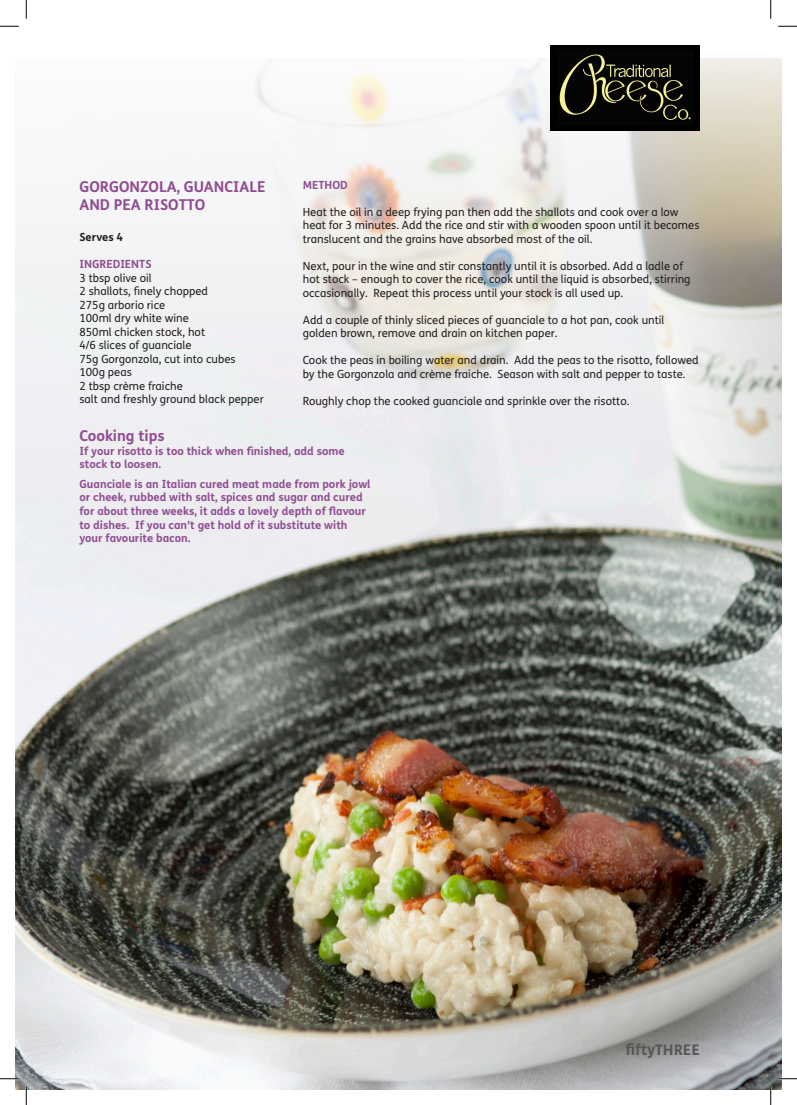
<style>
.page{position:relative;width:797px;height:1105px;background:#fff}
.page>*{position:absolute;margin:0;border:0;box-sizing:border-box;transform-origin:0 0}
.t1{font:700 15px "FS Me";color:#904e92}
.t2{font:700 15px "Kohinoor Bangla";color:#57585a}
.t3{font:11.25px/13.5px "FS Me";color:#231f20}
.t4{font:700 11.25px/13.5px "FS Me";color:#904e92}
.t5{font:700 11.25px "FS Me";color:#231f20}
</style>
<div class="page">
<img style="left:16px;top:58px;width:765px;height:1031px">
<img style="left:551px;top:46px;width:148px;height:85px">
<svg style="left:0;top:25px;width:19px;height:2px"></svg>
<svg style="left:778px;top:25px;width:19px;height:2px"></svg>
<svg style="left:0;top:1078px;width:19px;height:1px"></svg>
<svg style="left:778px;top:1078px;width:19px;height:1px"></svg>
<svg style="left:25px;top:0;width:2px;height:19px"></svg>
<svg style="left:25px;top:1086px;width:2px;height:19px"></svg>
<svg style="left:770px;top:0;width:1px;height:19px"></svg>
<svg style="left:770px;top:1086px;width:1px;height:19px"></svg>
<p class="t1" style="left:79px;top:175px;width:188px">GORGONZOLA, GUANCIALE</p>
<p class="t1" style="left:79px;top:193px;width:127px">AND PEA RISOTTO</p>
<p class="t5" style="left:79px;top:228px;width:45px">Serves 4</p>
<p class="t4" style="left:79px;top:257px;width:74px">INGREDIENTS</p>
<p class="t3" style="left:79px;top:271px;width:74px">3 tbsp olive oil</p>
<p class="t3" style="left:79px;top:284px;width:130px">2 shallots, finely chopped</p>
<p class="t3" style="left:79px;top:298px;width:87px">275g arborio rice</p>
<p class="t3" style="left:79px;top:311px;width:111px">100ml dry white wine</p>
<p class="t3" style="left:79px;top:325px;width:127px">850ml chicken stock, hot</p>
<p class="t3" style="left:79px;top:338px;width:114px">4/6 slices of guanciale</p>
<p class="t3" style="left:79px;top:352px;width:158px">75g Gorgonzola, cut into cubes</p>
<p class="t3" style="left:79px;top:365px;width:54px">100g peas</p>
<p class="t3" style="left:79px;top:379px;width:105px">2 tbsp crème fraiche</p>
<p class="t3" style="left:79px;top:392px;width:186px">salt and freshly ground black pepper</p>
<p class="t4" style="left:303px;top:178px;width:46px">METHOD</p>
<p class="t3" style="left:303px;top:205px;width:398px">Heat the oil in a deep frying pan then add the shallots and cook over a low heat for 3 minutes. Add the rice and stir with a wooden spoon until it becomes translucent and the grains have absorbed most of the oil.</p>
<p class="t3" style="left:303px;top:259px;width:389px">Next, pour in the wine and stir constantly until it is absorbed. Add a ladle of hot stock – enough to cover the rice, cook until the liquid is absorbed, stirring occasionally. Repeat this process until your stock is all used up.</p>
<p class="t3" style="left:303px;top:313px;width:363px">Add a couple of thinly sliced pieces of guanciale to a hot pan, cook until golden brown, remove and drain on kitchen paper.</p>
<p class="t3" style="left:303px;top:353px;width:397px">Cook the peas in boiling water and drain. Add the peas to the risotto, followed by the Gorgonzola and crème fraiche. Season with salt and pepper to taste.</p>
<p class="t3" style="left:303px;top:394px;width:328px">Roughly chop the cooked guanciale and sprinkle over the risotto.</p>
<p class="t1" style="left:79px;top:425px;width:87px">Cooking tips</p>
<p class="t4" style="left:79px;top:444px;width:267px">If your risotto is too thick when finished, add some stock to loosen.</p>
<p class="t4" style="left:79px;top:477px;width:293px">Guanciale is an Italian cured meat made from pork jowl or cheek, rubbed with salt, spices and sugar and cured for about three weeks, it adds a lovely depth of flavour to dishes. If you can’t get hold of it substitute with your favourite bacon.</p>
<p class="t2" style="left:625px;top:1036px;width:76px">fiftyTHREE</p>
</div>
